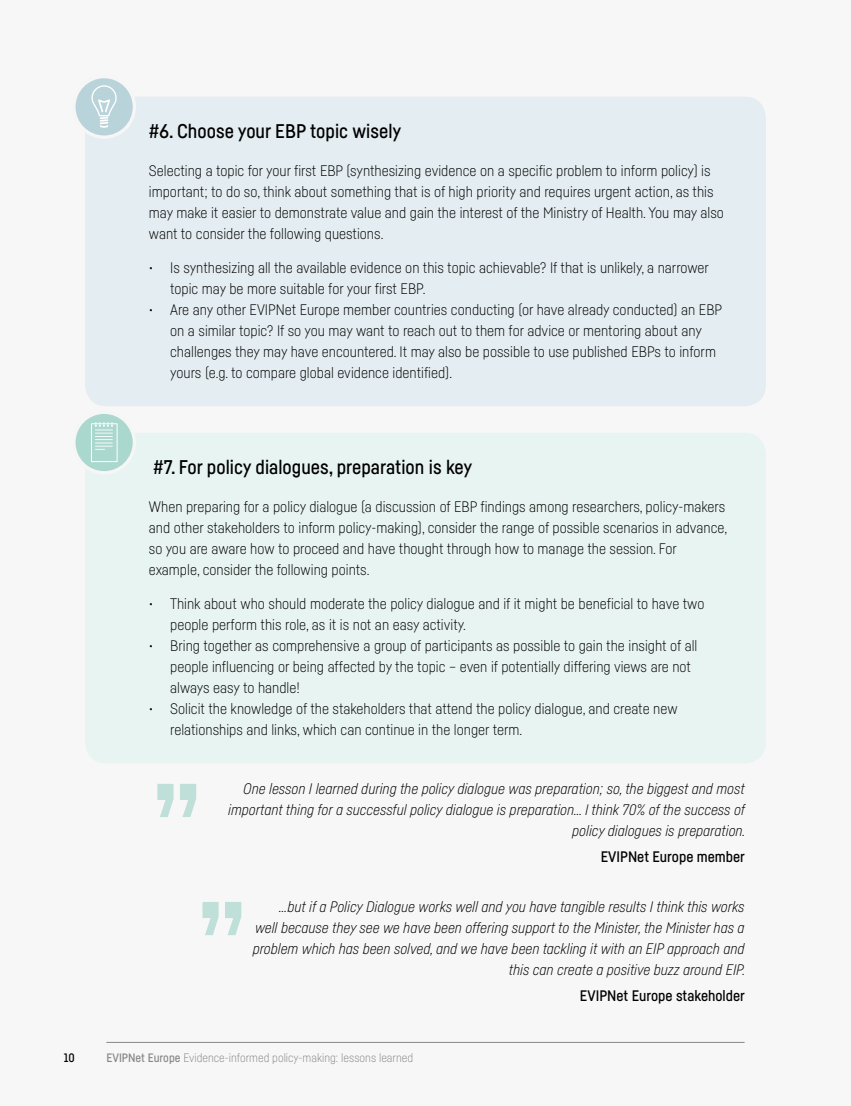
<style>
.page{position:relative;width:851px;height:1106px;background:#fff}
.page>*{position:absolute;margin:0;border:0;box-sizing:border-box;transform-origin:0 0}
.t1{font:500 133.35px "Fabrikat";color:#bee0d8}
.t2{font:500 19.5px "Fabrikat";color:#000}
.t3{font:300 15px/21px "Fabrikat";color:#000}
.t4{font:italic 300 15px/21px "Fabrikat";color:#000;text-align:right}
.t5{font:500 15px "Fabrikat";color:#000}
.t6{font:300 12px "Fabrikat";color:#878787}
.t7{font:500 12px "Fabrikat";color:#000}
.s1{font-weight:500}
</style>
<div class="page">
<div style="left:0;top:0;width:850px;height:1106px;background:#f6f6f6"></div>
<div style="left:85px;top:97px;width:680px;height:41px;background:#e4edf1"></div>
<div style="left:85px;top:138px;width:680px;height:129px;background:#e4edf1"></div>
<div style="left:85px;top:235px;width:680px;height:87px;background:#e4edf1;border-radius:21px"></div>
<div style="left:85px;top:277px;width:680px;height:129px;background:#e4edf1;border-radius:21px"></div>
<div style="left:85px;top:433px;width:680px;height:41px;background:#e8f4f1"></div>
<div style="left:85px;top:474px;width:680px;height:129px;background:#e8f4f1"></div>
<div style="left:85px;top:571px;width:680px;height:87px;background:#e8f4f1;border-radius:21px"></div>
<div style="left:85px;top:613px;width:680px;height:108px;background:#e8f4f1;border-radius:21px"></div>
<div style="left:85px;top:676px;width:680px;height:87px;background:#e8f4f1;border-radius:21px"></div>
<div style="left:72px;top:75px;width:64px;height:64px;background:#f6f6f6;border-radius:50%"></div>
<div style="left:75px;top:78px;width:58px;height:57px;background:#b9d3da;border-radius:50%"></div>
<svg style="left:91px;top:85px;width:26px;height:43px"></svg>
<div style="left:72px;top:410px;width:64px;height:64px;background:#f6f6f6;border-radius:50%"></div>
<div style="left:75px;top:414px;width:58px;height:57px;background:#abd8ce;border-radius:50%"></div>
<div style="left:91px;top:423px;width:27px;height:39px;border:1px solid #fff"></div>
<svg style="left:95px;top:422px;width:18px;height:28px"></svg>
<hr style="left:106px;top:1042px;width:638px;height:1px;background:#878787">
<h2 class="t2" style="left:149px;top:119px;width:254px">#6. Choose your EBP topic wisely</h2>
<p class="t3" style="left:149px;top:160px;width:576px">Selecting a topic for your first EBP (synthesizing evidence on a specific problem to inform policy) is important; to do so, think about something that is of high priority and requires urgent action, as this may make it easier to demonstrate value and gain the interest of the Ministry of Health. You may also want to consider the following questions.</p>
<p class="t3" style="left:170px;top:257px;width:540px;text-indent:-21px">• Is synthesizing all the available evidence on this topic achievable? If that is unlikely, a narrower topic may be more suitable for your first EBP.</p>
<p class="t3" style="left:170px;top:299px;width:553px;text-indent:-21px">• Are any other EVIPNet Europe member countries conducting (or have already conducted) an EBP on a similar topic? If so you may want to reach out to them for advice or mentoring about any challenges they may have encountered. It may also be possible to use published EBPs to inform yours (e.g. to compare global evidence identified).</p>
<h2 class="t2" style="left:153px;top:455px;width:320px">#7. For policy dialogues, preparation is key</h2>
<p class="t3" style="left:149px;top:496px;width:580px">When preparing for a policy dialogue (a discussion of EBP findings among researchers, policy-makers and other stakeholders to inform policy-making), consider the range of possible scenarios in advance, so you are aware how to proceed and have thought through how to manage the session. For example, consider the following points.</p>
<p class="t3" style="left:170px;top:593px;width:535px;text-indent:-21px">• Think about who should moderate the policy dialogue and if it might be beneficial to have two people perform this role, as it is not an easy activity.</p>
<p class="t3" style="left:170px;top:635px;width:528px;text-indent:-21px">• Bring together as comprehensive a group of participants as possible to gain the insight of all people influencing or being affected by the topic – even if potentially differing views are not always easy to handle!</p>
<p class="t3" style="left:170px;top:698px;width:509px;text-indent:-21px">• Solicit the knowledge of the stakeholders that attend the policy dialogue, and create new relationships and links, which can continue in the longer term.</p>
<h1 class="t1" style="left:151px;top:750px;width:53px">”</h1>
<p class="t4" style="left:228px;top:778px;width:518px">One lesson I learned during the policy dialogue was preparation; so, the biggest and most important thing for a successful policy dialogue is preparation… I think 70% of the success of policy dialogues is preparation.</p>
<p class="t5" style="left:600px;top:847px;width:146px">EVIPNet Europe member</p>
<h1 class="t1" style="left:196px;top:868px;width:53px">”</h1>
<p class="t4" style="left:253px;top:896px;width:494px">…but if a Policy Dialogue works well and you have tangible results I think this works<br>well because they see we have been offering support to the Minister, the Minister has a problem which has been solved, and we have been tackling it with an EIP approach and this can create a positive buzz around EIP.</p>
<p class="t5" style="left:580px;top:986px;width:166px">EVIPNet Europe stakeholder</p>
<p class="t7" style="left:64px;top:1050px;width:12px">10</p>
<p class="t6" style="left:106px;top:1050px;width:308px"><span class="s1">EVIPNet Europe</span> Evidence-informed policy-making: lessons learned</p>
</div>
